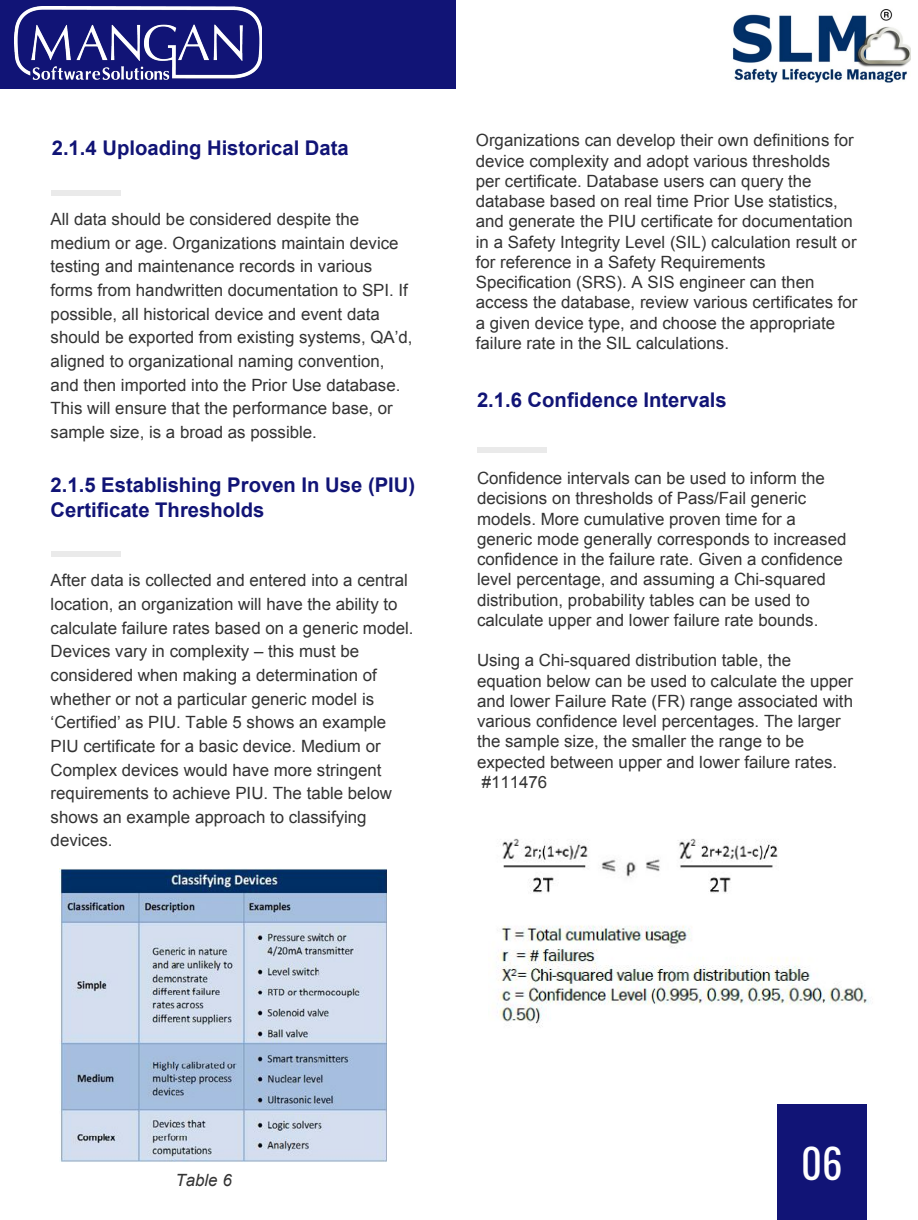
<style>
.page{position:relative;width:918px;height:1220px;background:#fff}
.page>*{position:absolute;margin:0;border:0;box-sizing:border-box;transform-origin:0 0}
.t1{font:40.5px "Oswald";color:#fff}
.t2{font:700 20.25px/24.8px "Arial";color:#111476}
.t3{font:16.8px/20.2px "Arial";color:#333}
.t4{font:italic 16.8px "Arial";color:#333}
</style>
<div class="page">
<div style="left:777px;top:1104px;width:90px;height:115px;background:#111476"></div>
<div style="left:0;top:0;width:456px;height:89px;background:#111476"></div>
<img style="left:732px;top:9px;width:179px;height:73px">
<img style="left:15px;top:7px;width:247px;height:73px">
<img style="left:60px;top:869px;width:326px;height:293px">
<img style="left:497px;top:838px;width:372px;height:189px">
<div style="left:51px;top:551px;width:69px;height:6px;background:#eaeaea"></div>
<div style="left:51px;top:190px;width:69px;height:6px;background:#eaeaea"></div>
<div style="left:477px;top:447px;width:70px;height:5px;background:#eaeaea"></div>
<p class="t2" style="left:52px;top:136px;width:299px">2.1.4 Uploading Historical Data</p>
<p class="t3" style="left:51px;top:207px;width:364px;line-height:23.7px">All data should be considered despite the medium or age. Organizations maintain device testing and maintenance records in various forms from handwritten documentation to SPI. If possible, all historical device and event data should be exported from existing systems, QA’d, aligned to organizational naming convention, and then imported into the Prior Use database.<br>This will ensure that the performance base, or sample size, is a broad as possible.</p>
<p class="t2" style="left:51px;top:473px;width:366px">2.1.5 Establishing Proven In Use (PIU)<br>Certificate Thresholds</p>
<p class="t3" style="left:51px;top:569px;width:364px;line-height:23.7px">After data is collected and entered into a central location, an organization will have the ability to calculate failure rates based on a generic model.<br>Devices vary in complexity – this must be considered when making a determination of whether or not a particular generic model is ‘Certified’ as PIU. Table 5 shows an example PIU certificate for a basic device. Medium or Complex devices would have more stringent requirements to achieve PIU. The table below shows an example approach to classifying devices.</p>
<p class="t3" style="left:476px;top:130px;width:383px">Organizations can develop their own definitions for device complexity and adopt various thresholds per certificate. Database users can query the database based on real time Prior Use statistics, and generate the PIU certificate for documentation in a Safety Integrity Level (SIL) calculation result or for reference in a Safety Requirements Specification (SRS). A SIS engineer can then access the database, review various certificates for a given device type, and choose the appropriate failure rate in the SIL calculations.</p>
<p class="t2" style="left:477px;top:388px;width:251px">2.1.6 Confidence Intervals</p>
<p class="t3" style="left:477px;top:468px;width:371px">Confidence intervals can be used to inform the decisions on thresholds of Pass/Fail generic models. More cumulative proven time for a generic mode generally corresponds to increased confidence in the failure rate. Given a confidence level percentage, and assuming a Chi-squared distribution, probability tables can be used to calculate upper and lower failure rate bounds.</p>
<p class="t3" style="left:477px;top:650px;width:378px">Using a Chi-squared distribution table, the equation below can be used to calculate the upper and lower Failure Rate (FR) range associated with various confidence level percentages. The larger the sample size, the smaller the range to be expected between upper and lower failure rates. #111476</p>
<p class="t4" style="left:176px;top:1169px;width:58px">Table 6</p>
<h1 class="t1" style="left:801px;top:1126px;width:43px">06</h1>
</div>
